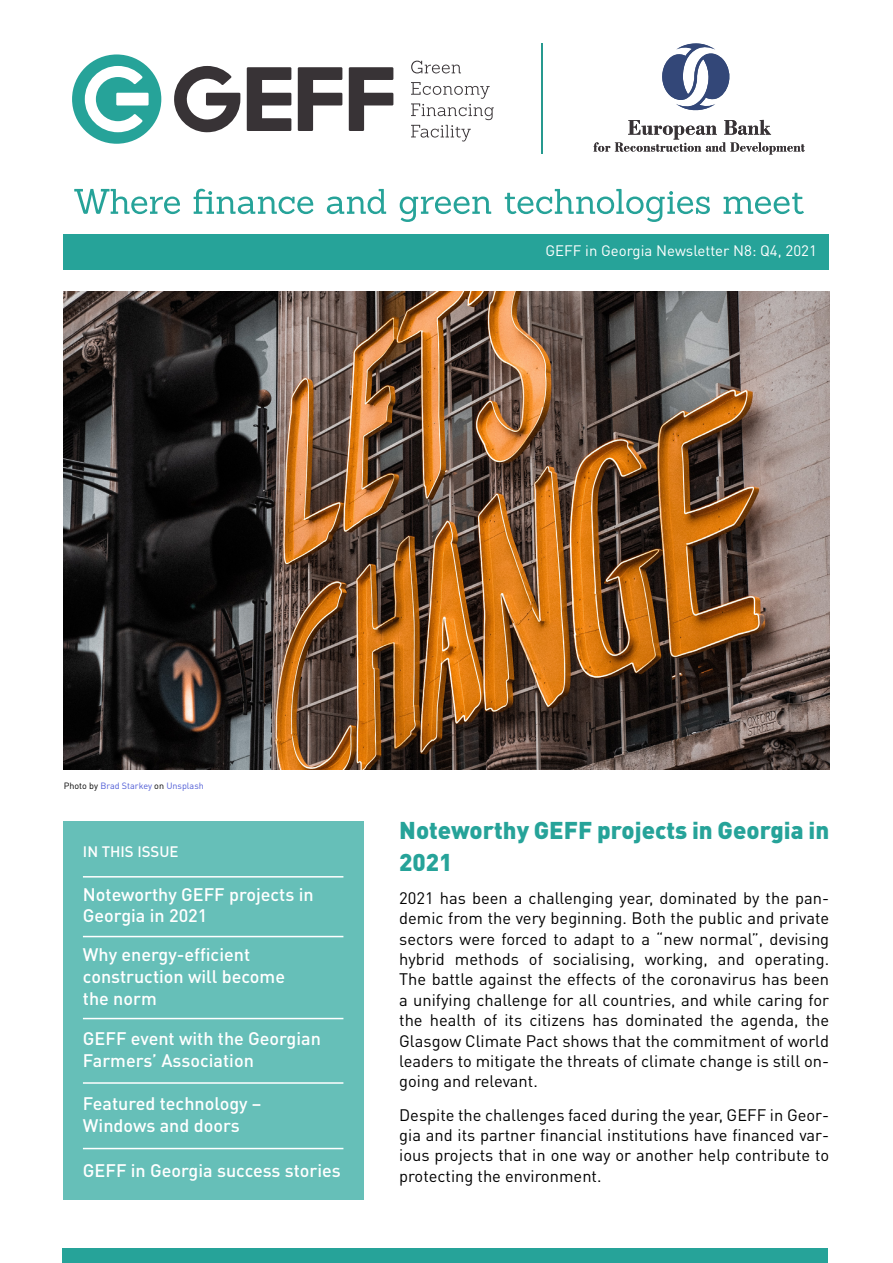
<style>
.page{position:relative;width:893px;height:1263px;background:#fff}
.page>*{position:absolute;margin:0;border:0;box-sizing:border-box;transform-origin:0 0}
.t1{font:900 24px/31.5px "DIN Pro";color:#26a399}
.t2{font:500 18px/21.6px "DIN Pro";color:#fff}
.t3{font:16.5px/20.4px "DIN Pro";color:#000;text-align:justify}
.t4{font:15px "DIN Pro";color:#fff}
.t5{font:500 15px "DIN Pro";color:#fff}
.t6{font:9px "DIN Pro";color:#4f5cd6}
.s1{color:#000}
</style>
<div class="page">
<div style="left:62px;top:1248px;width:765px;height:15px;background:#26a399"></div>
<img style="left:64px;top:291px;width:765px;height:479px">
<div style="left:64px;top:821px;width:300px;height:378px;background:#66bfb8"></div>
<div style="left:72px;top:54px;width:89px;height:90px;background:#26a399;border-radius:50%"></div>
<div style="left:116px;top:93px;width:33px;height:13px;background:#fff"></div>
<svg style="left:85px;top:66px;width:58px;height:66px"></svg>
<svg style="left:247px;top:67px;width:44px;height:64px"></svg>
<svg style="left:298px;top:67px;width:44px;height:64px"></svg>
<svg style="left:349px;top:67px;width:44px;height:64px"></svg>
<svg style="left:174px;top:66px;width:66px;height:67px"></svg>
<svg style="left:411px;top:61px;width:50px;height:12px"></svg>
<svg style="left:411px;top:82px;width:83px;height:60px"></svg>
<svg style="left:593px;top:120px;width:212px;height:34px"></svg>
<svg style="left:662px;top:43px;width:68px;height:68px"></svg>
<hr style="left:542px;top:44px;width:1px;height:110px;background:#26998f">
<svg style="left:74px;top:189px;width:730px;height:33px"></svg>
<div style="left:64px;top:234px;width:765px;height:36px;background:#26a399"></div>
<hr style="left:83px;top:876px;width:260px;height:1px;background:#fff">
<hr style="left:83px;top:936px;width:260px;height:1px;background:#fff">
<hr style="left:83px;top:1018px;width:260px;height:1px;background:#fff">
<hr style="left:83px;top:1148px;width:260px;height:1px;background:#fff">
<hr style="left:83px;top:1082px;width:260px;height:2px;background:#fff">
<p class="t4" style="left:545px;top:240px;width:273px">GEFF in Georgia Newsletter N8: Q4, 2021</p>
<p class="t6" style="left:64px;top:780px;width:142px"><span class="s1">Photo by</span> Brad Starkey <span class="s1">on</span> Unsplash</p>
<p class="t5" style="left:83px;top:842px;width:97px">IN THIS ISSUE</p>
<p class="t2" style="left:83px;top:883px;width:232px;line-height:21px">Noteworthy GEFF projects in<br>Georgia in 2021</p>
<p class="t2" style="left:83px;top:943px;width:204px">Why energy-efficient construction will become the norm</p>
<p class="t2" style="left:83px;top:1027px;width:240px">GEFF event with the Georgian<br>Farmers’ Association</p>
<p class="t2" style="left:83px;top:1092px;width:180px">Featured technology –<br>Windows and doors</p>
<p class="t2" style="left:83px;top:1158px;width:259px">GEFF in Georgia success stories</p>
<h1 class="t1" style="left:399px;top:814px;width:431px">Noteworthy GEFF projects in Georgia in<br>2021</h1>
<p class="t3" style="left:399px;top:887px;width:432px">2021 has been a challenging year, dominated by the pan&shy;demic from the very beginning. Both the public and private sectors were forced to adapt to a “new normal”, devising hybrid methods of socialising, working, and operating.<br>The battle against the effects of the coronavirus has been a unifying challenge for all countries, and while caring for the health of its citizens has dominated the agenda, the Glasgow Climate Pact shows that the commitment of world leaders to mitigate the threats of climate change is still on&shy;going and relevant.</p>
<p class="t3" style="left:399px;top:1104px;width:431px">Despite the challenges faced during the year, GEFF in Geor&shy;gia and its partner financial institutions have financed var&shy;ious projects that in one way or another help contribute to protecting the environment.</p>
</div>
